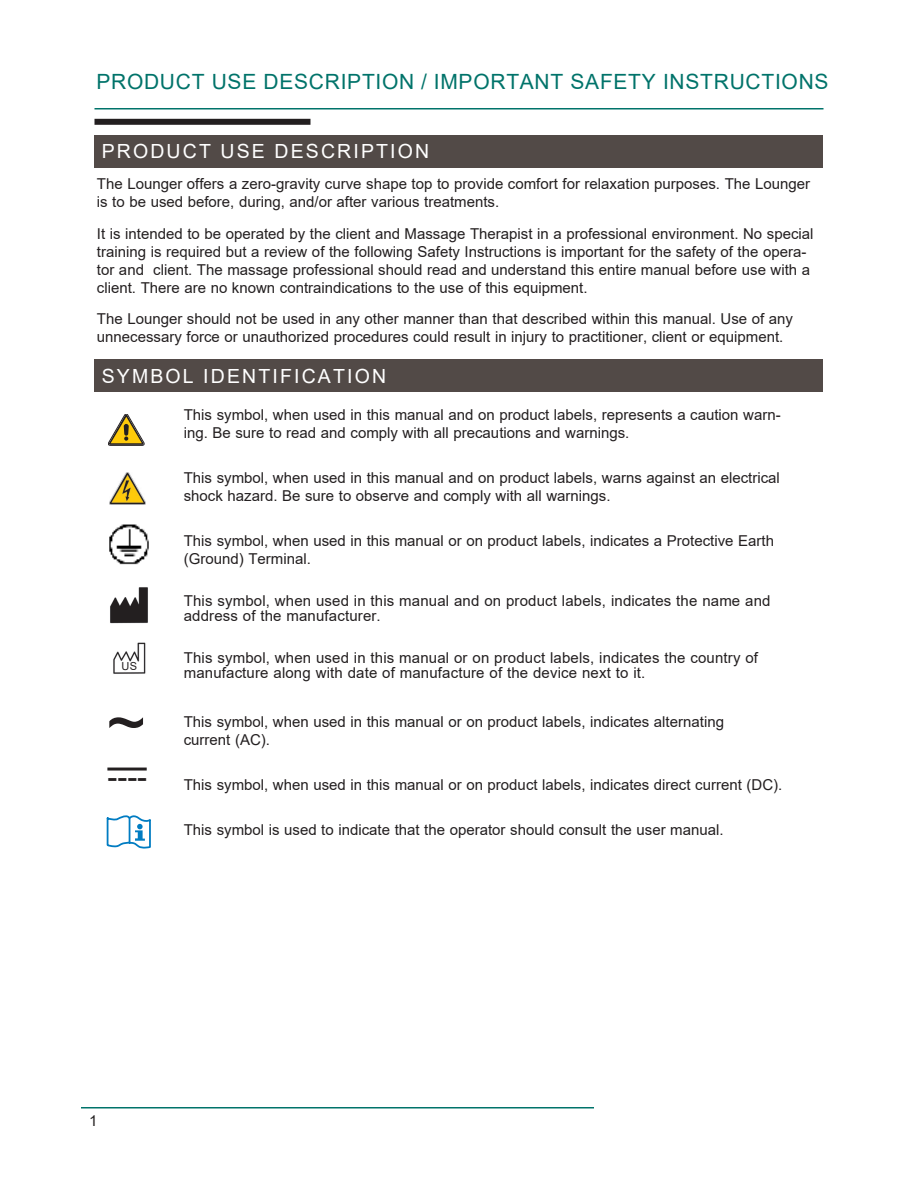
<style>
.page{position:relative;width:918px;height:1188px;background:#fff}
.page>*{position:absolute;margin:0;border:0;box-sizing:border-box;transform-origin:0 0}
.t1{font:67.5px "Arial";color:#231f20}
.t2{font:30px "Arial";color:#231f20}
.t3{font:21px "Arial";letter-spacing:.035em;color:#00736a}
.t4{font:19.5px "Arial";letter-spacing:.11em;color:#fff}
.t5{font:15px/18px "Arial";color:#231f20}
.t6{font:10.95px "Arial";color:#231f20}
</style>
<div class="page">
<svg style="left:108px;top:414px;width:36px;height:31px"></svg>
<img style="left:109px;top:472px;width:36px;height:32px">
<hr style="left:107px;top:768px;width:40px;height:3px;background:#231f20">
<svg style="left:107px;top:815px;width:44px;height:34px"></svg>
<div style="left:94px;top:135px;width:730px;height:32px;background:#524a47"></div>
<div style="left:94px;top:360px;width:730px;height:32px;background:#524a47"></div>
<hr style="left:94px;top:108px;width:730px;height:2px;background:#00736a">
<div style="left:94px;top:119px;width:217px;height:6px;background:#231f20"></div>
<hr style="left:81px;top:1107px;width:513px;height:1px;background:#00736a">
<img style="left:109px;top:524px;width:40px;height:41px">
<img style="left:110px;top:587px;width:38px;height:37px">
<img style="left:113px;top:642px;width:33px;height:32px">
<p class="t3" style="left:96px;top:67px;width:734px">PRODUCT USE DESCRIPTION / IMPORTANT SAFETY INSTRUCTIONS</p>
<p class="t4" style="left:102px;top:138px;width:329px">PRODUCT USE DESCRIPTION</p>
<p class="t5" style="left:97px;top:175px;width:715px">The Lounger offers a zero-gravity curve shape top to provide comfort for relaxation purposes. The Lounger is to be used before, during, and/or after various treatments.</p>
<p class="t5" style="left:97px;top:224px;width:718px">It is intended to be operated by the client and Massage Therapist in a professional environment. No special training is required but a review of the following Safety Instructions is important for the safety of the opera&shy;tor and client. The massage professional should read and understand this entire manual before use with a client. There are no known contraindications to the use of this equipment.</p>
<p class="t5" style="left:97px;top:310px;width:698px">The Lounger should not be used in any other manner than that described within this manual. Use of any unnecessary force or unauthorized procedures could result in injury to practitioner, client or equipment.</p>
<p class="t4" style="left:102px;top:363px;width:286px">SYMBOL IDENTIFICATION</p>
<p class="t6" style="left:121px;top:659px;width:17px">US</p>
<p class="t1" style="left:106px;top:676px;width:41px">~</p>
<p class="t2" style="left:107px;top:756px;width:41px">----</p>
<p class="t5" style="left:184px;top:406px;width:598px">This symbol, when used in this manual and on product labels, represents a caution warn&shy;ing. Be sure to read and comply with all precautions and warnings.</p>
<p class="t5" style="left:184px;top:469px;width:598px">This symbol, when used in this manual and on product labels, warns against an electrical shock hazard. Be sure to observe and comply with all warnings.</p>
<p class="t5" style="left:184px;top:532px;width:592px">This symbol, when used in this manual or on product labels, indicates a Protective Earth (Ground) Terminal.</p>
<p class="t5" style="left:184px;top:594px;width:588px;line-height:15px">This symbol, when used in this manual and on product labels, indicates the name and address of the manufacturer.</p>
<p class="t5" style="left:184px;top:651px;width:576px;line-height:15px">This symbol, when used in this manual or on product labels, indicates the country of manufacture along with date of manufacture of the device next to it.</p>
<p class="t5" style="left:184px;top:712px;width:542px">This symbol, when used in this manual or on product labels, indicates alternating current (AC).</p>
<p class="t5" style="left:184px;top:775px;width:600px">This symbol, when used in this manual or on product labels, indicates direct current (DC).</p>
<p class="t5" style="left:184px;top:820px;width:541px">This symbol is used to indicate that the operator should consult the user manual.</p>
<p class="t5" style="left:89px;top:1112px;width:10px">1</p>
</div>
